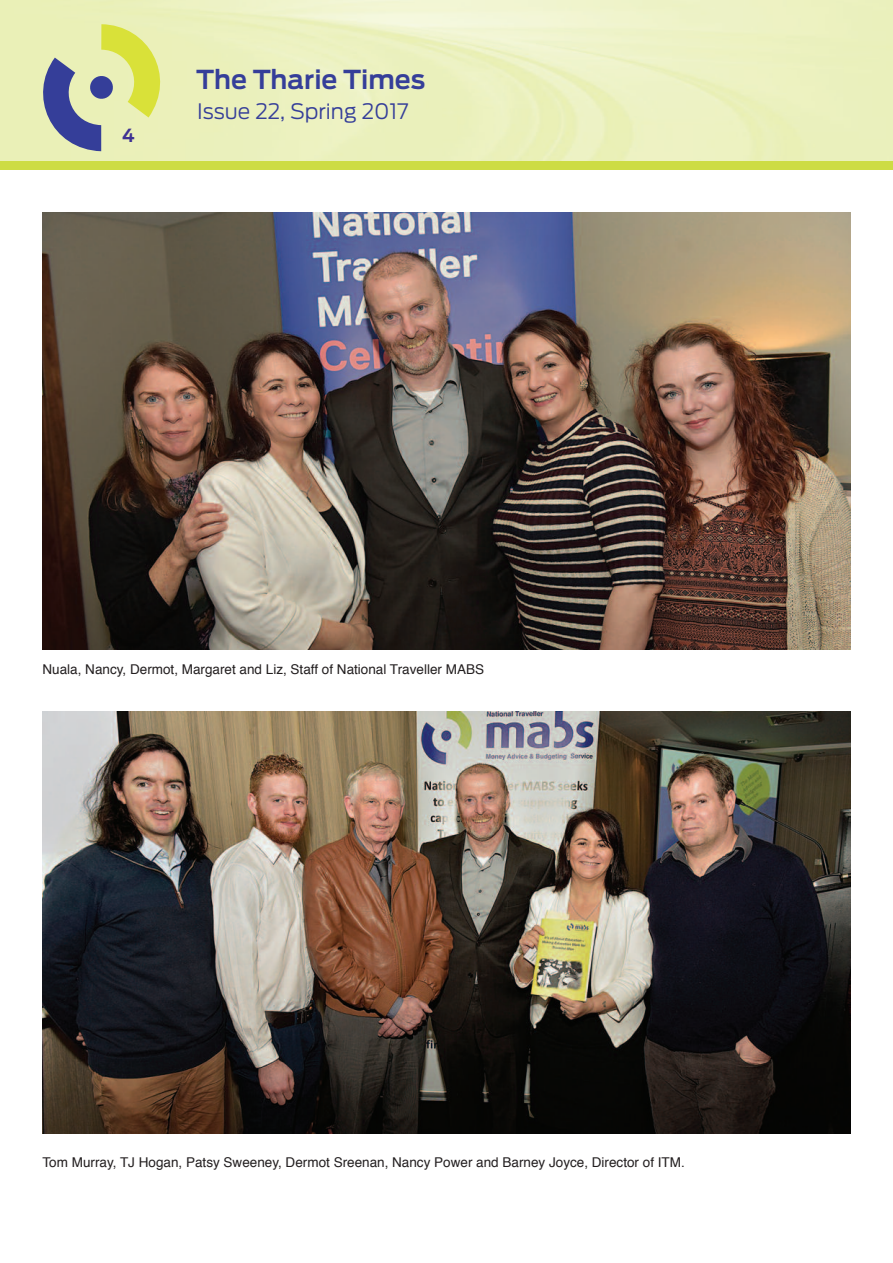
<style>
.page{position:relative;width:893px;height:1263px;background:#fff}
.page>*{position:absolute;margin:0;border:0;box-sizing:border-box;transform-origin:0 0}
.t1{font:600 25.95px "Ford Antenna";color:#353e99}
.t2{font:300 21.15px "Ford Antenna";color:#353e99}
.t3{font:700 18px "Ford Antenna";color:#3f3293}
.t4{font:13.5px "Helvetica";color:#231f20}
</style>
<div class="page">
<img style="left:0;top:0;width:893px;height:162px">
<svg style="left:43px;top:24px;width:135px;height:127px;background:#c7ce9f"></svg>
<div style="left:0;top:162px;width:893px;height:8px;background:#cddc44"></div>
<img style="left:43px;top:213px;width:807px;height:436px">
<img style="left:43px;top:712px;width:807px;height:421px">
<h3 class="t3" style="left:122px;top:129px;width:14px">4</h3>
<h1 class="t1" style="left:196px;top:69px;width:231px">The Tharie Times</h1>
<h2 class="t2" style="left:197px;top:104px;width:213px">Issue 22, Spring 2017</h2>
<p class="t4" style="left:43px;top:663px;width:443px">Nuala, Nancy, Dermot, Margaret and Liz, Staff of National Traveller MABS</p>
<p class="t4" style="left:43px;top:1156px;width:644px">Tom Murray, TJ Hogan, Patsy Sweeney, Dermot Sreenan, Nancy Power and Barney Joyce, Director of ITM.</p>
</div>
